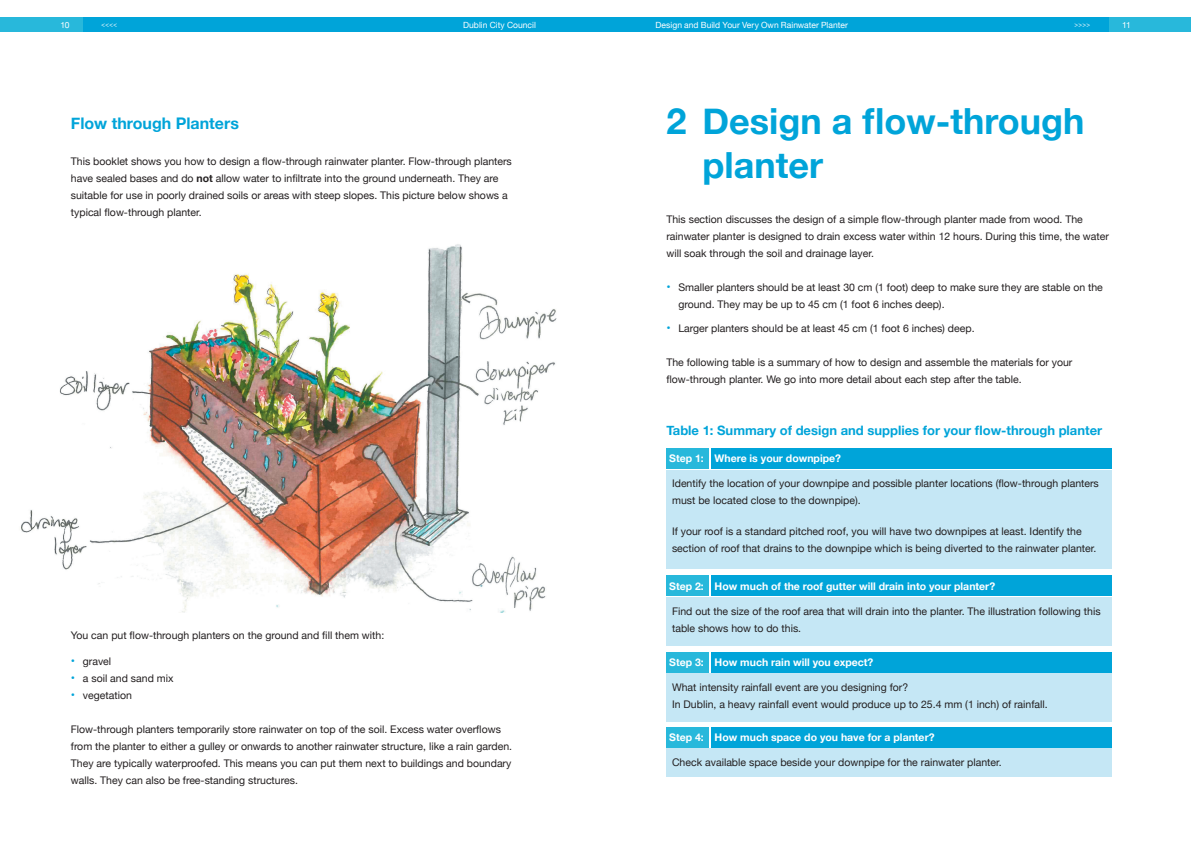
<style>
.page{position:relative;width:1191px;height:842px;background:#fff}
.page>*{position:absolute;margin:0;border:0;box-sizing:border-box;transform-origin:0 0}
.t1{font:700 36px/43.2px "Helvetica Neue";color:#00a4d9}
.t2{font:700 16px "Helvetica Neue";color:#00a4d9}
.t3{font:700 13px "Helvetica Neue";color:#00a4d9}
.t4{font:10.5px/17px "Helvetica Neue";color:#231f20}
.t5{font:700 10.5px "Helvetica Neue";color:#fff}
.t6{font:8.5px "Helvetica Neue";color:#fff}
.t7{font:300 8.5px "Fira Sans";color:#fff}
.s1{font-weight:700}
.s2{font-size:12px;color:#00a4d9}
</style>
<div class="page">
<div style="left:710px;top:727px;width:401px;height:20px;background:#00a4d9"></div>
<div style="left:666px;top:727px;width:43px;height:20px;background:#28b8db"></div>
<div style="left:710px;top:652px;width:401px;height:20px;background:#00a4d9"></div>
<div style="left:666px;top:652px;width:43px;height:20px;background:#28b8db"></div>
<div style="left:710px;top:576px;width:401px;height:20px;background:#00a4d9"></div>
<div style="left:666px;top:576px;width:43px;height:20px;background:#28b8db"></div>
<div style="left:710px;top:448px;width:401px;height:20px;background:#00a4d9"></div>
<div style="left:666px;top:448px;width:43px;height:20px;background:#28b8db"></div>
<div style="left:666px;top:470px;width:445px;height:98px;background:#c5e7f5"></div>
<div style="left:666px;top:597px;width:445px;height:49px;background:#c5e7f5"></div>
<div style="left:666px;top:673px;width:445px;height:49px;background:#c5e7f5"></div>
<div style="left:666px;top:749px;width:445px;height:28px;background:#c5e7f5"></div>
<img style="left:21px;top:244px;width:536px;height:368px">
<div style="left:1108px;top:17px;width:83px;height:15px;background:#28b8db"></div>
<div style="left:587px;top:17px;width:521px;height:15px;background:#00a4d9"></div>
<div style="left:0;top:17px;width:83px;height:15px;background:#28b8db"></div>
<div style="left:83px;top:17px;width:521px;height:15px;background:#00a4d9"></div>
<p class="t6" style="left:60px;top:20px;width:11px">10</p>
<p class="t7" style="left:101px;top:21px;width:18px">&lt;&lt;&lt;&lt;</p>
<p class="t6" style="left:463px;top:20px;width:74px">Dublin City Council</p>
<p class="t6" style="left:655px;top:20px;width:194px">Design and Build Your Very Own Rainwater Planter</p>
<p class="t7" style="left:1074px;top:21px;width:18px">&gt;&gt;&gt;&gt;</p>
<p class="t6" style="left:1122px;top:20px;width:10px">11</p>
<h2 class="t2" style="left:71px;top:113px;width:170px">Flow through Planters</h2>
<p class="t4" style="left:71px;top:153px;width:442px">This booklet shows you how to design a flow-through rainwater planter. Flow-through planters have sealed bases and do <span class="s1">not</span> allow water to infiltrate into the ground underneath. They are suitable for use in poorly drained soils or areas with steep slopes. This picture below shows a typical flow-through planter.</p>
<p class="t4" style="left:71px;top:626px;width:315px">You can put flow-through planters on the ground and fill them with:</p>
<p class="t4" style="left:71px;top:652px;width:42px"><span class="s2">•</span> gravel</p>
<p class="t4" style="left:71px;top:669px;width:104px"><span class="s2">•</span> a soil and sand mix</p>
<p class="t4" style="left:71px;top:686px;width:63px"><span class="s2">•</span> vegetation</p>
<p class="t4" style="left:71px;top:720px;width:443px">Flow-through planters temporarily store rainwater on top of the soil. Excess water overflows from the planter to either a gulley or onwards to another rainwater structure, like a rain garden.<br>They are typically waterproofed. This means you can put them next to buildings and boundary walls. They can also be free-standing structures.</p>
<h1 class="t1" style="left:702px;top:99px;width:383px;text-indent:-36px">2 Design a flow-through planter</h1>
<p class="t4" style="left:666px;top:210px;width:444px">This section discusses the design of a simple flow-through planter made from wood. The rainwater planter is designed to drain excess water within 12 hours. During this time, the water will soak through the soil and drainage layer.</p>
<p class="t4" style="left:678px;top:278px;width:426px;text-indent:-12px"><span class="s2">•</span> Smaller planters should be at least 30 cm (1 foot) deep to make sure they are stable on the ground. They may be up to 45 cm (1 foot 6 inches deep).</p>
<p class="t4" style="left:666px;top:319px;width:310px"><span class="s2">•</span> Larger planters should be at least 45 cm (1 foot 6 inches) deep.</p>
<p class="t4" style="left:666px;top:353px;width:407px">The following table is a summary of how to design and assemble the materials for your flow-through planter. We go into more detail about each step after the table.</p>
<p class="t3" style="left:666px;top:422px;width:437px">Table 1: Summary of design and supplies for your flow-through planter</p>
<p class="t5" style="left:669px;top:452px;width:173px">Step 1: Where is your downpipe?</p>
<p class="t4" style="left:672px;top:475px;width:428px">Identify the location of your downpipe and possible planter locations (flow-through planters must be located close to the downpipe).</p>
<p class="t4" style="left:672px;top:523px;width:426px">If your roof is a standard pitched roof, you will have two downpipes at least. Identify the section of roof that drains to the downpipe which is being diverted to the rainwater planter.</p>
<p class="t5" style="left:669px;top:579px;width:327px">Step 2: How much of the roof gutter will drain into your planter?</p>
<p class="t4" style="left:672px;top:602px;width:430px">Find out the size of the roof area that will drain into the planter. The illustration following this table shows how to do this.</p>
<p class="t5" style="left:669px;top:655px;width:206px">Step 3: How much rain will you expect?</p>
<p class="t4" style="left:672px;top:678px;width:377px">What intensity rainfall event are you designing for?<br>In Dublin, a heavy rainfall event would produce up to 25.4 mm (1 inch) of rainfall.</p>
<p class="t5" style="left:669px;top:730px;width:267px">Step 4: How much space do you have for a planter?</p>
<p class="t4" style="left:672px;top:753px;width:331px">Check available space beside your downpipe for the rainwater planter.</p>
</div>
